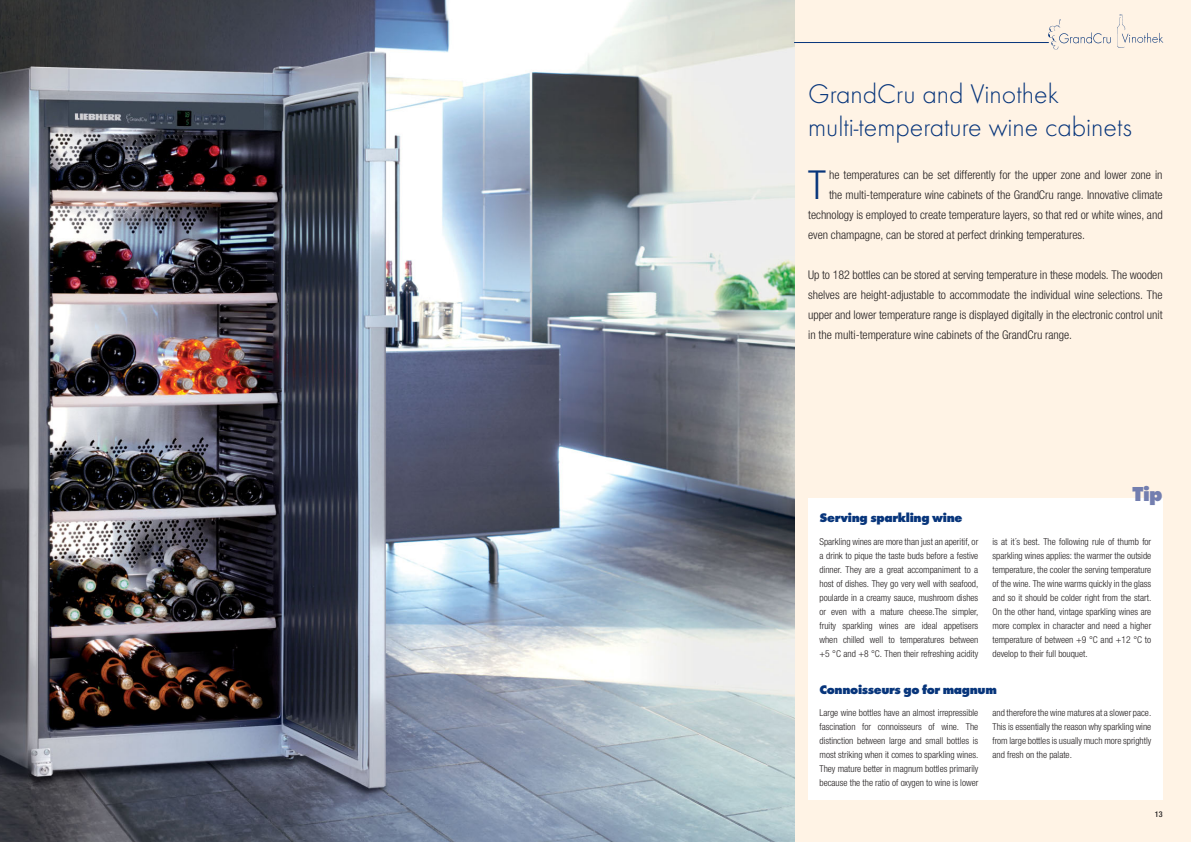
<style>
.page{position:relative;width:1191px;height:842px;background:#fff}
.page>*{position:absolute;margin:0;border:0;box-sizing:border-box;transform-origin:0 0}
.t1{font:300 condensed 40px "Helvetica Neue LTW1 G";color:#07357b}
.t2{font:300 28px/33px "Futura";color:#07357b}
.t3{font:700 expanded 21px "Futura";color:#737eaf}
.t4{font:700 expanded 13px "Futura";letter-spacing:-.03em;color:#07357b}
.t5{font:300 condensed 12px/20px "Helvetica Neue LTW1 G";color:#231f20;text-align:justify}
.t6{font:300 condensed 9.5px/14px "Helvetica Neue LTW1 G";color:#231f20;text-align:justify}
.t7{font:500 condensed 8px "Helvetica Neue LTW1 G";color:#231f20}
</style>
<div class="page">
<div style="left:794px;top:0;width:397px;height:842px;background:#fff3e5"></div>
<img style="left:0;top:0;width:794px;height:842px">
<div style="left:808px;top:498px;width:354px;height:301px;background:#fff"></div>
<hr style="left:794px;top:42px;width:254px;height:1px;background:#07357b">
<img style="left:1048px;top:20px;width:63px;height:29px">
<img style="left:1117px;top:14px;width:47px;height:34px">
<h2 class="t2" style="left:808px;top:79px;width:325px">GrandCru and Vinothek multi-temperature wine cabinets</h2>
<h1 class="t1" style="left:808px;top:170px;width:19px">T</h1>
<p class="t5" style="left:829px;top:166px;width:335px">he temperatures can be set differently for the upper zone and lower zone in</p>
<p class="t5" style="left:829px;top:186px;width:335px">the multi-temperature wine cabinets of the GrandCru range. Innovative climate</p>
<p class="t5" style="left:808px;top:206px;width:356px">technology is employed to create temperature layers, so that red or white wines, and</p>
<p class="t5" style="left:808px;top:226px;width:278px">even champagne, can be stored at perfect drinking temperatures.</p>
<p class="t5" style="left:808px;top:266px;width:356px">Up to 182 bottles can be stored at serving temperature in these models. The wooden shelves are height-adjustable to accommodate the individual wine selections. The upper and lower temperature range is displayed digitally in the electronic control unit in the multi-temperature wine cabinets of the GrandCru range.</p>
<h3 class="t4" style="left:819px;top:513px;width:144px">Serving sparkling wine</h3>
<h3 class="t3" style="left:1132px;top:485px;width:32px">Tip</h3>
<p class="t6" style="left:819px;top:536px;width:160px">Sparkling wines are more than just an aperitif, or a drink to pique the taste buds before a festive dinner. They are a great accompaniment to a host of dishes. They go very well with seafood, poularde in a creamy sauce, mushroom dishes or even with a mature cheese.The simpler, fruity sparkling wines are ideal appetisers when chilled well to temperatures between +5 °C and +8 °C. Then their refreshing acidity</p>
<p class="t6" style="left:992px;top:536px;width:160px">is at it´s best. The following rule of thumb for sparkling wines applies: the warmer the outside temperature, the cooler the serving temperature of the wine. The wine warms quickly in the glass and so it should be colder right from the start.<br>On the other hand, vintage sparkling wines are more complex in character and need a higher temperature of between +9 °C and +12 °C to develop to their full bouquet.</p>
<h3 class="t4" style="left:819px;top:684px;width:179px">Connoisseurs go for magnum</h3>
<p class="t6" style="left:819px;top:707px;width:160px">Large wine bottles have an almost irrepressible fascination for connoisseurs of wine. The distinction between large and small bottles is most striking when it comes to sparkling wines.<br>They mature better in magnum bottles primarily because the the ratio of oxygen to wine is lower</p>
<p class="t6" style="left:992px;top:707px;width:160px">and therefore the wine matures at a slower pace.<br>This is essentially the reason why sparkling wine from large bottles is usually much more sprightly and fresh on the palate.</p>
<p class="t7" style="left:1155px;top:811px;width:9px">13</p>
</div>
